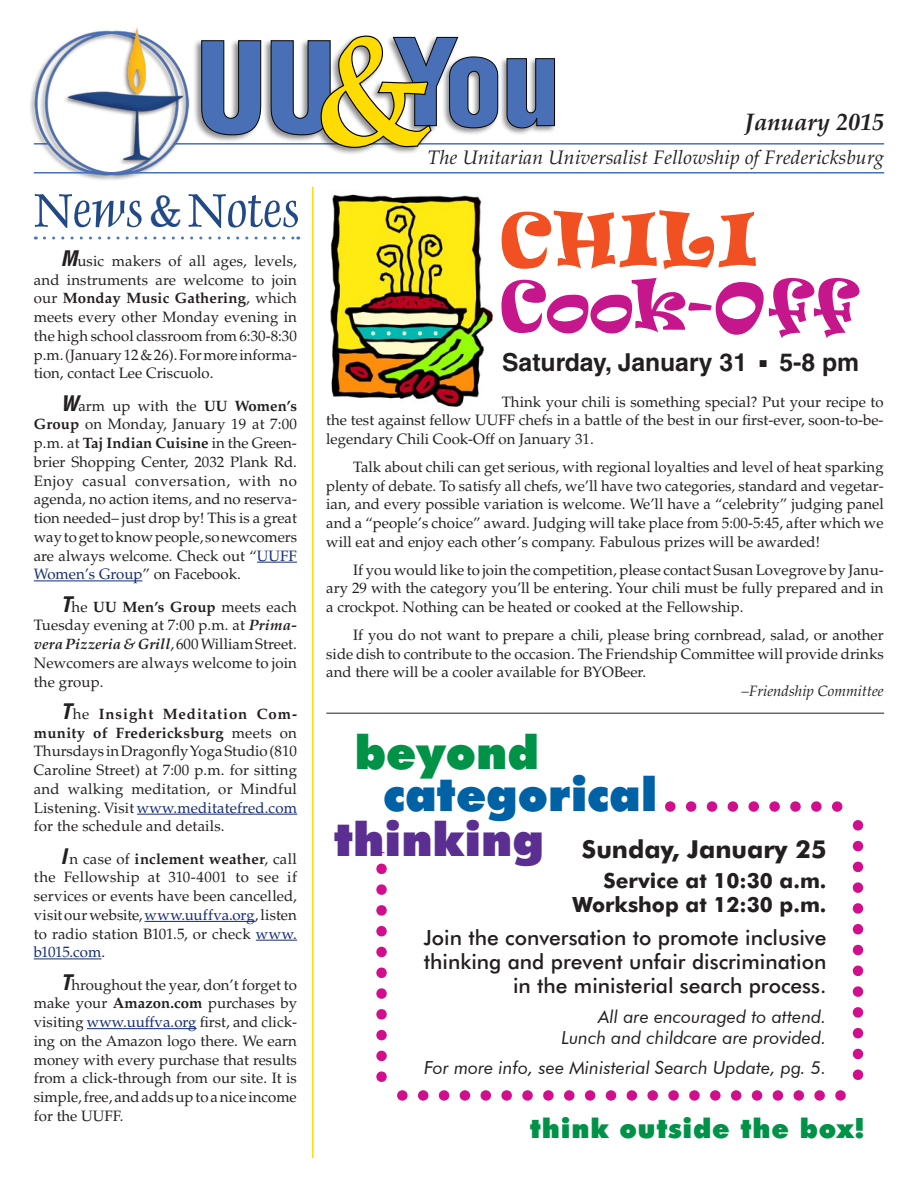
<style>
.page{position:relative;width:918px;height:1188px;background:#fff}
.page>*{position:absolute;margin:0;border:0;box-sizing:border-box;transform-origin:0 0}
.t1{font:69.15px "Ravie";letter-spacing:.05em;color:#f05022}
.t2{font:64.5px "Ravie";color:#c5168c;scale:.96 1}
.t3{font:54px "Dauphin";color:#214985;scale:.96 1}
.t4{font:900 46.65px "Futura BT";color:#0062a5}
.t5{font:900 46.65px "Futura BT";color:#5b2e91}
.t6{font:900 46.65px "Futura BT";color:#009247}
.t7{font:900 27px "Futura BT";letter-spacing:.03em;color:#009247}
.t8{font:700 24.75px "Helvetica";color:#231f20}
.t9{font:700 24.75px "Futura BT";color:#231f20}
.t10{font:italic 700 24px "Palatino";color:#231f20}
.t11{font:500 21px/24px "Futura BT";color:#231f20;text-align:right}
.t12{font:700 21px/24px "Futura BT";color:#231f20;text-align:right}
.t13{font:italic 19.5px "Palatino";letter-spacing:.01em;color:#231f20}
.t14{font:italic 18px/21px "Futura BT";color:#231f20;text-align:right}
.t15{font:15px/18.8px "Palatino";color:#231f20;text-align:justify}
.t16{font:italic 15px "Palatino";color:#231f20}
.s1{font-size:51px}
.s2{font-family:"Helvetica";font-weight:700;font-style:italic;font-stretch:condensed;font-size:21px}
.s3{font-weight:700}
.s4{color:#142a76}
.s5{font-weight:700;font-style:italic}
</style>
<div class="page">
<hr style="left:257px;top:562px;width:40px;height:1px;background:#142a76">
<hr style="left:34px;top:581px;width:108px;height:1px;background:#142a76">
<hr style="left:137px;top:814px;width:160px;height:1px;background:#142a76">
<hr style="left:145px;top:921px;width:110px;height:1px;background:#142a76">
<hr style="left:256px;top:940px;width:41px;height:1px;background:#142a76">
<hr style="left:34px;top:959px;width:68px;height:1px;background:#142a76">
<hr style="left:87px;top:1028px;width:110px;height:1px;background:#142a76">
<svg style="left:44px;top:237px;width:255px;height:3px"></svg>
<hr style="left:174px;top:143px;width:710px;height:2px;background:#4970b7">
<img style="left:30px;top:27px;width:162px;height:153px">
<div style="left:192px;top:33px;width:366px;height:124px;background:#231f20;opacity:.5"></div>
<svg style="left:506px;top:58px;width:49px;height:71px;background:#5975a9"></svg>
<svg style="left:201px;top:40px;width:61px;height:96px;background:#6983b3"></svg>
<svg style="left:270px;top:35px;width:229px;height:114px"></svg>
<hr style="left:34px;top:172px;width:850px;height:2px;background:#4970b7">
<svg style="left:402px;top:1090px;width:444px;height:11px"></svg>
<svg style="left:665px;top:801px;width:172px;height:11px"></svg>
<svg style="left:376px;top:852px;width:11px;height:230px"></svg>
<svg style="left:853px;top:820px;width:10px;height:255px"></svg>
<img style="left:330px;top:194px;width:164px;height:214px">
<hr style="left:312px;top:187px;width:2px;height:971px;background:#ffdc01">
<hr style="left:326px;top:713px;width:558px;height:1px;background:#231f20">
<h3 class="t3" style="left:34px;top:176px;width:278px">News <span class="s1">&amp;</span> Notes</h3>
<p class="t15" style="left:34px;top:252px;width:265px;text-indent:27px"><span class="s2">M</span>usic makers of all ages, levels, and instruments are welcome to join our <span class="s3">Monday Music Gathering</span>, which meets every other Monday evening in the high school classroom from 6:30-8:30 p.m. (January 12 &amp; 26). For more informa&shy;tion, contact Lee Criscuolo.</p>
<p class="t15" style="left:34px;top:396px;width:265px;text-indent:27px"><span class="s2">W</span>arm up with the <span class="s3">UU Women’s Group</span> on Monday, January 19 at 7:00 p.m. at <span class="s3">Taj Indian Cuisine</span> in the Green&shy;brier Shopping Center, 2032 Plank Rd.<br>Enjoy casual conversation, with no agenda, no action items, and no reserva&shy;tion needed– just drop by! This is a great way to get to know people, so newcomers are always welcome. Check out “<span class="s4">UUFF Women’s Group</span>” on Facebook.</p>
<p class="t15" style="left:34px;top:597px;width:265px;text-indent:27px"><span class="s2">T</span>he <span class="s3">UU Men’s Group</span> meets each Tuesday evening at 7:00 p.m. at <span class="s5">Prima&shy;vera Pizzeria &amp; Grill</span>, 600 William Street.<br>Newcomers are always welcome to join the group.</p>
<p class="t15" style="left:34px;top:705px;width:265px;text-indent:27px"><span class="s2">T</span>he <span class="s3">Insight Meditation Com&shy;munity of Fredericksburg</span> meets on Thursdays in Dragonfly Yoga Studio (810<br>Caroline Street) at 7:00 p.m. for sitting and walking meditation, or Mindful Listening. Visit <span class="s4">www.meditatefred.com </span>for the schedule and details.</p>
<p class="t15" style="left:34px;top:849px;width:265px;text-indent:27px"><span class="s2">I</span> n case of <span class="s3">inclement weather</span>, call the Fellowship at 310-4001 to see if services or events have been cancelled, visit our website, <span class="s4">www.uuffva.org</span>, listen to radio station B101.5, or check <span class="s4">www. b1015.com</span>.</p>
<p class="t15" style="left:34px;top:975px;width:265px;text-indent:27px"><span class="s2">T</span>hroughout the year, don’t forget to make your <span class="s3">Amazon.com</span> purchases by visiting <span class="s4">www.uuffva.org</span> first, and click&shy;ing on the Amazon logo there. We earn money with every purchase that results from a click-through from our site. It is simple, free, and adds up to a nice income for the UUFF.</p>
<h3 class="t10" style="left:745px;top:108px;width:141px">January 2015</h3>
<h3 class="t13" style="left:428px;top:146px;width:458px">The Unitarian Universalist Fellowship of Fredericksburg</h3>
<h1 class="t1" style="left:500px;top:192px;width:257px">CHILI</h1>
<h2 class="t2" style="left:500px;top:262px;width:375px">Cook-Off</h2>
<h3 class="t8" style="left:502px;top:347px;width:247px">Saturday, January 31</h3>
<h3 class="t8" style="left:759px;top:347px;width:101px">■ 5-8 pm</h3>
<p class="t15" style="left:326px;top:392px;width:559px;text-indent:176px">Think your chili is something special? Put your recipe to the test against fellow UUFF chefs in a battle of the best in our first-ever, soon-to-be&shy;legendary Chili Cook-Off on January 31.</p>
<p class="t15" style="left:326px;top:458px;width:559px;text-indent:27px">Talk about chili can get serious, with regional loyalties and level of heat sparking plenty of debate. To satisfy all chefs, we’ll have two categories, standard and vegetar&shy;ian, and every possible variation is welcome. We’ll have a “celebrity” judging panel and a “people’s choice” award. Judging will take place from 5:00-5:45, after which we will eat and enjoy each other’s company. Fabulous prizes will be awarded!</p>
<p class="t15" style="left:326px;top:560px;width:559px;text-indent:27px">If you would like to join the competition, please contact Susan Lovegrove by Janu&shy;ary 29 with the category you’ll be entering. Your chili must be fully prepared and in a crockpot. Nothing can be heated or cooked at the Fellowship.</p>
<p class="t15" style="left:326px;top:626px;width:559px;text-indent:27px">If you do not want to prepare a chili, please bring cornbread, salad, or another side dish to contribute to the occasion. The Friendship Committee will provide drinks and there will be a cooler available for BYOBeer.</p>
<p class="t16" style="left:742px;top:682px;width:144px">–Friendship Committee</p>
<h3 class="t6" style="left:355px;top:723px;width:186px">beyond</h3>
<h3 class="t4" style="left:383px;top:766px;width:276px">categorical</h3>
<h3 class="t5" style="left:334px;top:811px;width:212px">thinking</h3>
<h3 class="t9" style="left:582px;top:834px;width:246px">Sunday, January 25</h3>
<h3 class="t12" style="left:573px;top:868px;width:255px">Service at 10:30 a.m.<br>Workshop at 12:30 p.m.</h3>
<h3 class="t11" style="left:424px;top:925px;width:404px">Join the conversation to promote inclusive thinking and prevent unfair discrimination in the ministerial search process.</h3>
<p class="t14" style="left:562px;top:1006px;width:266px">All are encouraged to attend.<br>Lunch and childcare are provided.</p>
<p class="t14" style="left:424px;top:1057px;width:404px">For more info, see Ministerial Search Update, pg. 5.</p>
<h3 class="t7" style="left:530px;top:1112px;width:336px">think outside the box!</h3>
</div>
